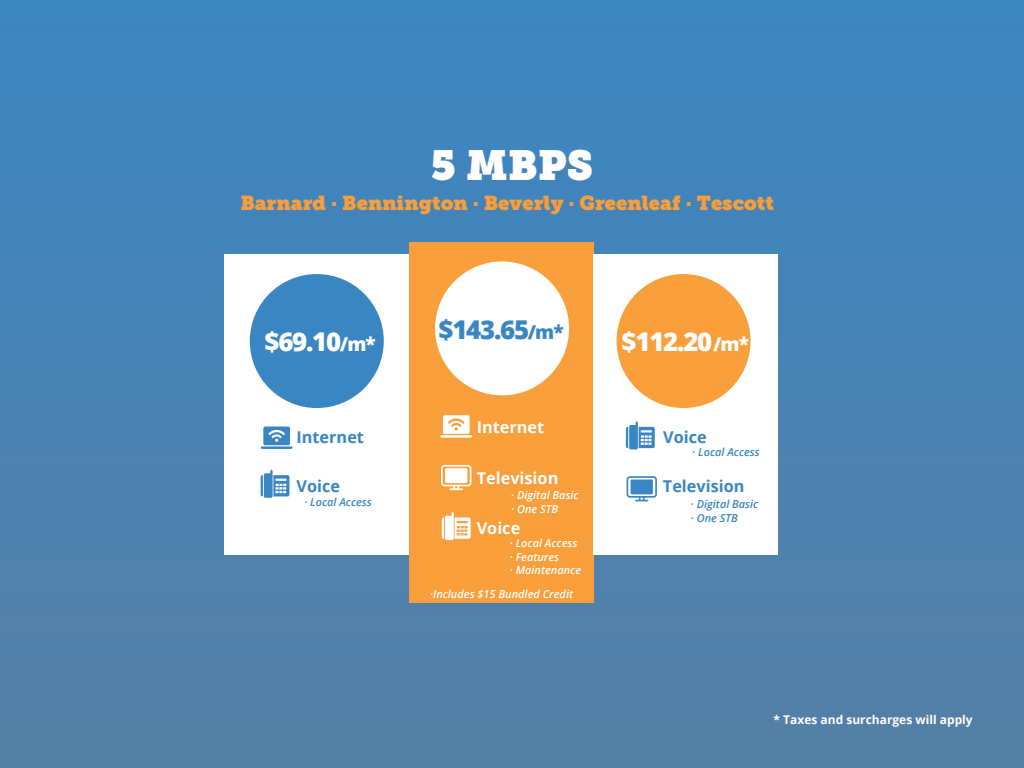
<style>
.page{position:relative;width:1024px;height:768px;background:#fff}
.page>*{position:absolute;margin:0;border:0;box-sizing:border-box;transform-origin:0 0}
.t1{font:41.6px "Museo Slab";color:#fff}
.t2{font:800 25.8px "Open Sans";letter-spacing:-.05em;color:#fff}
.t3{font:800 25.8px "Open Sans";color:#3986c2}
.t4{font:20px "Museo Slab";color:#f89e3b}
.t5{font:700 16.3px "Open Sans";color:#3986c2}
.t6{font:700 16.3px "Open Sans";color:#fff}
.t7{font:700 12px "Open Sans";color:#fff}
.t8{font:italic 600 11px/13.2px "Open Sans";color:#fff}
.t9{font:italic 600 11px/13.2px "Open Sans";color:#3986c2}
.s1{font-size:19.1px}
</style>
<div class="page">
<div style="left:0;top:0;width:1024px;height:768px;background:linear-gradient(to bottom,#3b86c3,#577fa5)"></div>
<div style="left:409px;top:243px;width:185px;height:360px;background:#f89e3b"></div>
<div style="left:435px;top:261px;width:134px;height:134px;background:#fff;border-radius:50%"></div>
<div style="left:594px;top:254px;width:184px;height:301px;background:#fff"></div>
<div style="left:225px;top:254px;width:184px;height:301px;background:#fff"></div>
<div style="left:617px;top:274px;width:134px;height:134px;background:#f89e3b;border-radius:50%"></div>
<div style="left:250px;top:274px;width:134px;height:134px;background:#3986c2;border-radius:50%"></div>
<svg style="left:441px;top:465px;width:30px;height:25px"></svg>
<svg style="left:442px;top:512px;width:29px;height:28px"></svg>
<svg style="left:261px;top:470px;width:28px;height:28px"></svg>
<svg style="left:440px;top:415px;width:32px;height:23px"></svg>
<svg style="left:627px;top:476px;width:30px;height:25px"></svg>
<svg style="left:626px;top:421px;width:29px;height:28px"></svg>
<svg style="left:261px;top:427px;width:32px;height:22px"></svg>
<h1 class="t1" style="left:431px;top:141px;width:164px">5 MBPS</h1>
<h3 class="t4" style="left:240px;top:191px;width:535px">Barnard · Bennington · Beverly · Greenleaf · Tescott</h3>
<h2 class="t3" style="left:438px;top:310px;width:127px">$143.65<span class="s1">/m*</span></h2>
<h2 class="t2" style="left:264px;top:322px;width:113px">$69.10<span class="s1">/m*</span></h2>
<h2 class="t2" style="left:622px;top:322px;width:129px">$112.20<span class="s1">/m*</span></h2>
<h3 class="t6" style="left:477px;top:415px;width:69px">Internet</h3>
<h3 class="t6" style="left:477px;top:466px;width:83px">Television</h3>
<h3 class="t6" style="left:477px;top:517px;width:45px">Voice</h3>
<h3 class="t5" style="left:296px;top:425px;width:69px">Internet</h3>
<h3 class="t5" style="left:663px;top:425px;width:45px">Voice</h3>
<h3 class="t5" style="left:296px;top:475px;width:45px">Voice</h3>
<h3 class="t5" style="left:663px;top:475px;width:83px">Television</h3>
<p class="t9" style="left:692px;top:445px;width:69px">· Local Access</p>
<p class="t9" style="left:304px;top:496px;width:69px">· Local Access</p>
<p class="t8" style="left:511px;top:489px;width:69px">· Digital Basic · One STB</p>
<p class="t8" style="left:510px;top:537px;width:73px">· Local Access · Features<br>· Maintenance</p>
<p class="t8" style="left:430px;top:587px;width:144px">·Includes $15 Bundled Credit</p>
<p class="t9" style="left:691px;top:498px;width:69px">· Digital Basic · One STB</p>
<p class="t7" style="left:774px;top:712px;width:201px">* Taxes and surcharges will apply</p>
</div>
